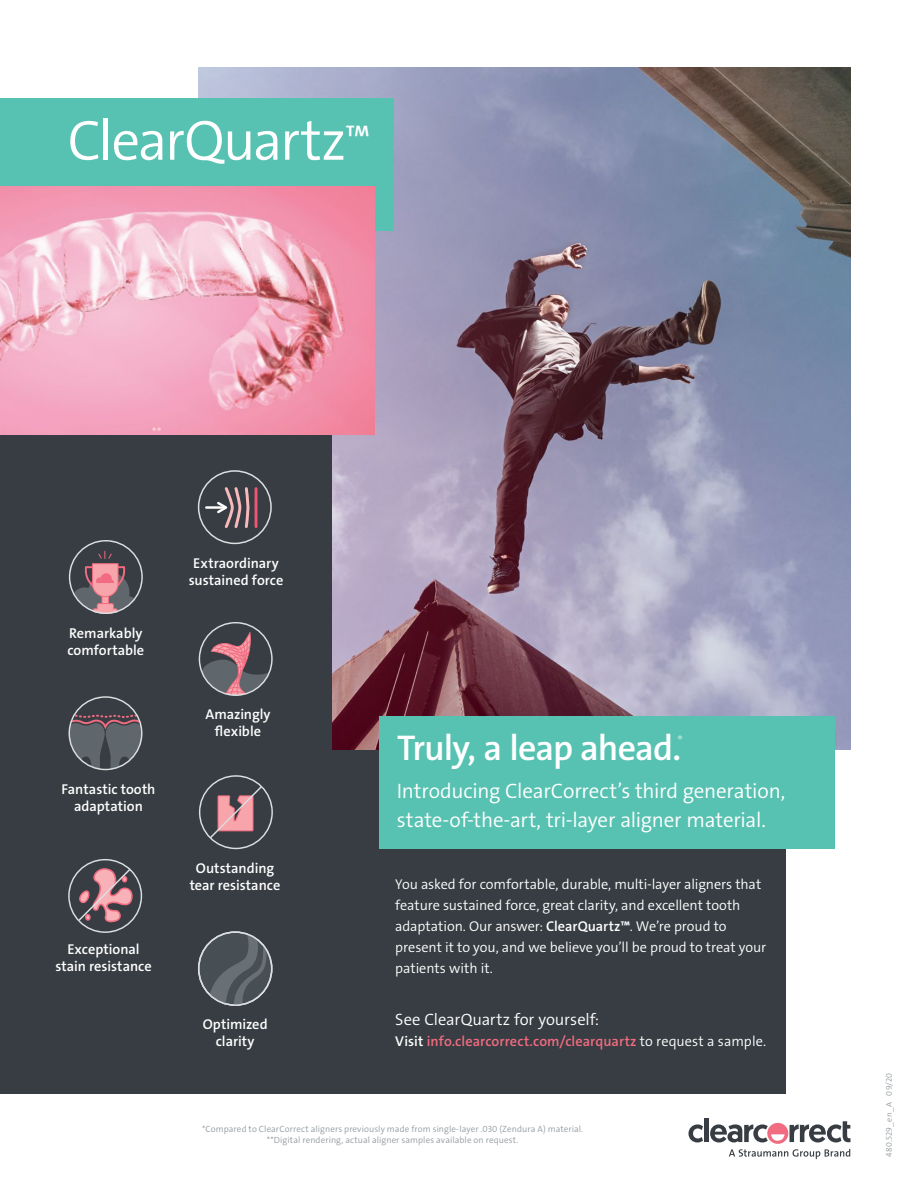
<style>
.page{position:relative;width:918px;height:1188px;background:#fff}
.page>*{position:absolute;margin:0;border:0;box-sizing:border-box;transform-origin:0 0}
.t1{font:57px "The Sans LP4 Se Lig";letter-spacing:-.035em;color:#fff}
.t2{font:36px "The Sans LP6 Se Bld";letter-spacing:-.03em;color:#fff}
.t3{font:21px/28.5px "The Sans LP4 Se Lig";letter-spacing:-.01em;color:#fff}
.t4{font:16.5px "The Sans LP4 Se Lig";color:#fff}
.t5{font:14.25px/21px "The Sans LP4 Se Lig";letter-spacing:-.005em;color:#fff}
.t6{font:14.25px/17px "The Sans LP6 Se Bld";color:#fff;text-align:center}
.t7{font:14.25px "The Sans LP6 Se Bld";letter-spacing:.005em;color:#f16b81}
.t8{font:13.5px "The Sans LP4 Se Lig";color:#fcdbda}
.t9{font:9px/11.2px "The Sans LP4 Se Lig";letter-spacing:.01em;color:#949ca1;text-align:center}
.t10{font:8.25px "The Sans LP4 Se Lig";letter-spacing:.035em;color:#949ca1}
.s1{font-family:"The Sans LP6 Se Bld"}
.s2{color:#fff}
.s3{font-family:"The Sans LP4 Se Lig";color:#fff}
</style>
<div class="page">
<div style="left:0;top:662px;width:785px;height:432px;background:#373d42"></div>
<img style="left:198px;top:68px;width:652px;height:682px">
<svg style="left:688px;top:1124px;width:15px;height:18px"></svg>
<div style="left:704px;top:1118px;width:5px;height:24px;background:#373d42"></div>
<svg style="left:710px;top:1121px;width:141px;height:38px"></svg>
<div style="left:0;top:231px;width:332px;height:859px;background:#373d42"></div>
<div style="left:0;top:99px;width:394px;height:132px;background:#57c2b1"></div>
<div style="left:379px;top:716px;width:456px;height:133px;background:#57c2b1"></div>
<div style="left:199px;top:932px;width:73px;height:73px;background:#484f54;border-radius:50%"></div>
<svg style="left:210px;top:934px;width:58px;height:71px"></svg>
<div style="left:198px;top:931px;width:75px;height:75px;border:2px solid #dadee1;border-radius:50%"></div>
<svg style="left:199px;top:622px;width:74px;height:74px"></svg>
<svg style="left:69px;top:540px;width:74px;height:74px"></svg>
<hr style="left:255px;top:489px;width:2px;height:38px;background:#f05474">
<hr style="left:206px;top:506px;width:19px;height:3px;background:#fff">
<svg style="left:215px;top:487px;width:35px;height:41px"></svg>
<div style="left:198px;top:470px;width:74px;height:74px;border:2px solid #dadee1;border-radius:50%"></div>
<svg style="left:69px;top:696px;width:74px;height:74px"></svg>
<svg style="left:68px;top:859px;width:74px;height:74px"></svg>
<svg style="left:199px;top:775px;width:74px;height:74px"></svg>
<img style="left:0;top:186px;width:375px;height:248px">
<h1 class="t1" style="left:68px;top:104px;width:305px">ClearQuartz<sup>™</sup></h1>
<p class="t8" style="left:152px;top:424px;width:12px">**</p>
<p class="t6" style="left:67px;top:624px;width:78px;text-align:left">Remarkably comfortable</p>
<p class="t6" style="left:62px;top:781px;width:95px">Fantastic tooth adaptation</p>
<p class="t6" style="left:55px;top:941px;width:98px">Exceptional stain resistance</p>
<p class="t6" style="left:189px;top:555px;width:96px">Extraordinary sustained force</p>
<p class="t6" style="left:205px;top:706px;width:67px">Amazingly flexible</p>
<p class="t6" style="left:190px;top:860px;width:92px">Outstanding tear resistance</p>
<p class="t6" style="left:203px;top:1016px;width:66px">Optimized clarity</p>
<h2 class="t2" style="left:397px;top:725px;width:288px">Truly, a leap ahead.<sup>*</sup></h2>
<h3 class="t3" style="left:397px;top:777px;width:390px">Introducing ClearCorrect’s third generation, state-of-the-art, tri-layer aligner material.</h3>
<p class="t5" style="left:395px;top:874px;width:372px">You asked for comfortable, durable, multi-layer aligners that feature sustained force, great clarity, and excellent tooth adaptation. Our answer: <span class="s1">ClearQuartz™</span>. We’re proud to present it to you, and we believe you’ll be proud to treat your patients with it.</p>
<p class="t4" style="left:395px;top:1009px;width:205px">See ClearQuartz for yourself:</p>
<p class="t7" style="left:395px;top:1032px;width:372px"><span class="s2">Visit</span> info.clearcorrect.com/clearquartz <span class="s3">to request a sample.</span></p>
<p class="t9" style="left:202px;top:1123px;width:383px">*Compared to ClearCorrect aligners previously made from single-layer .030 (Zendura A) material. **Digital rendering, actual aligner samples available on request.</p>
<p class="t10" style="left:884px;top:1157px;width:86px;rotate:-90deg">480.529_en_A 09/20</p>
</div>
